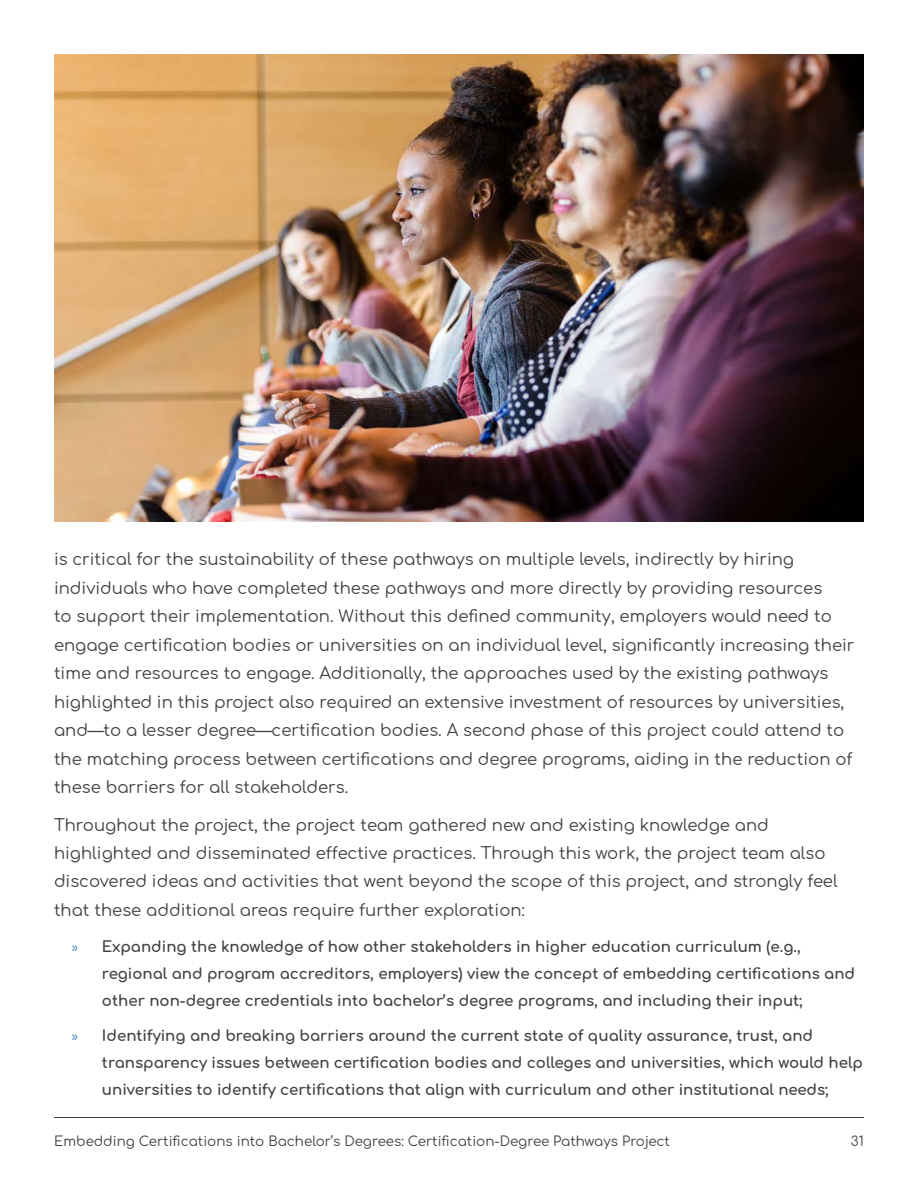
<style>
.page{position:relative;width:918px;height:1188px;background:#fff}
.page>*{position:absolute;margin:0;border:0;box-sizing:border-box;transform-origin:0 0}
.t1{font:16.5px/28.5px "Comfortaa";color:#414042}
.t2{font:15px/27px "Comfortaa";color:#414042}
.t3{font:13.5px "Comfortaa";color:#414042}
.s1{font-family:"Myriad Pro";color:#397fbf}
</style>
<div class="page">
<hr style="left:54px;top:1117px;width:810px;height:1px;background:#414042">
<img style="left:55px;top:54px;width:808px;height:468px">
<p class="t1" style="left:54px;top:543px;width:802px">is critical for the sustainability of these pathways on multiple levels, indirectly by hiring individuals who have completed these pathways and more directly by providing resources<br>to support their implementation. Without this defined community, employers would need to engage certification bodies or universities on an individual level, significantly increasing their time and resources to engage. Additionally, the approaches used by the existing pathways highlighted in this project also required an extensive investment of resources by universities, and—to a lesser degree—certification bodies. A second phase of this project could attend to the matching process between certifications and degree programs, aiding in the reduction of these barriers for all stakeholders.</p>
<p class="t1" style="left:54px;top:808px;width:785px">Throughout the project, the project team gathered new and existing knowledge and highlighted and disseminated effective practices. Through this work, the project team also discovered ideas and activities that went beyond the scope of this project, and strongly feel that these additional areas require further exploration:</p>
<p class="t2" style="left:102px;top:931px;width:755px;text-indent:-30px"><span class="s1">»</span> Expanding the knowledge of how other stakeholders in higher education curriculum (e.g., regional and program accreditors, employers) view the concept of embedding certifications and other non-degree credentials into bachelor’s degree programs, and including their input;</p>
<p class="t2" style="left:102px;top:1020px;width:763px;text-indent:-30px"><span class="s1">»</span> Identifying and breaking barriers around the current state of quality assurance, trust, and transparency issues between certification bodies and colleges and universities, which would help universities to identify certifications that align with curriculum and other institutional needs;</p>
<p class="t3" style="left:54px;top:1129px;width:617px">Embedding Certifications into Bachelor’s Degrees: Certification-Degree Pathways Project</p>
<p class="t3" style="left:851px;top:1129px;width:15px">31</p>
</div>
